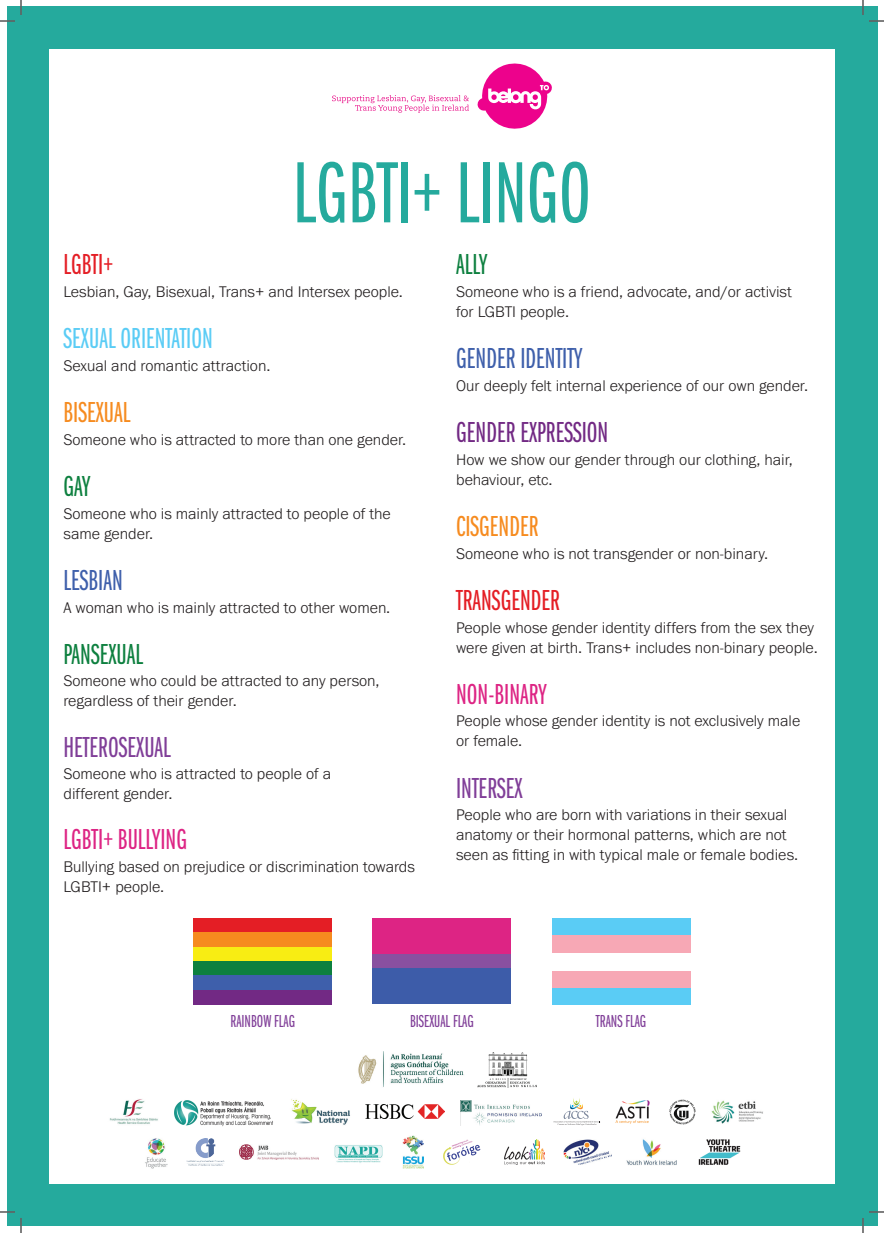
<style>
.page{position:relative;width:884px;height:1233px;background:#fff}
.page>*{position:absolute;margin:0;border:0;box-sizing:border-box;transform-origin:0 0}
.t1{font:90px "ITC Franklin Gothic Std Bk X Cp";color:#25aa9d}
.t2{font:30px "ITC Franklin Gothic Std Bk X Cp";color:#dd2484}
.t3{font:30px "ITC Franklin Gothic Std Bk X Cp";color:#3e5fab}
.t4{font:30px "ITC Franklin Gothic Std Bk X Cp";color:#803e98}
.t5{font:30px "ITC Franklin Gothic Std Bk X Cp";color:#e41e25}
.t6{font:30px "ITC Franklin Gothic Std Bk X Cp";color:#5accf5}
.t7{font:30px "ITC Franklin Gothic Std Bk X Cp";color:#f68b1f}
.t8{font:30px "ITC Franklin Gothic Std Bk X Cp";color:#0d803f}
.t9{font:30px "ITC Franklin Gothic Std Bk X Cp";color:#722984}
.t10{font:18px "ITC Franklin Gothic Std Bk X Cp";color:#803e98}
.t11{font:300 16px/20px "Franklin Gothic URW";color:#231f20}
</style>
<div class="page">
<div style="left:7px;top:7px;width:870px;height:1219px;background:#25aa9d"></div>
<div style="left:49px;top:49px;width:786px;height:1134px;background:#fff"></div>
<div style="left:193px;top:918px;width:139px;height:14px;background:#e41e25"></div>
<div style="left:193px;top:932px;width:139px;height:15px;background:#f68b1f"></div>
<div style="left:193px;top:947px;width:139px;height:14px;background:#f8ed13"></div>
<div style="left:193px;top:961px;width:139px;height:14px;background:#0d803f"></div>
<div style="left:193px;top:975px;width:139px;height:15px;background:#3e5fab"></div>
<div style="left:193px;top:990px;width:139px;height:14px;background:#722984"></div>
<div style="left:373px;top:918px;width:138px;height:36px;background:#dd2484"></div>
<div style="left:373px;top:954px;width:138px;height:14px;background:#8950a0"></div>
<div style="left:373px;top:968px;width:138px;height:36px;background:#3d5ca9"></div>
<div style="left:552px;top:918px;width:138px;height:17px;background:#5accf5"></div>
<div style="left:552px;top:987px;width:138px;height:17px;background:#5accf5"></div>
<div style="left:552px;top:935px;width:138px;height:18px;background:#f7a8b5"></div>
<div style="left:552px;top:970px;width:138px;height:17px;background:#f7a8b5"></div>
<svg style="left:332px;top:95px;width:137px;height:18px"></svg>
<svg style="left:477px;top:64px;width:75px;height:65px"></svg>
<img style="left:477px;top:1052px;width:59px;height:36px">
<img style="left:358px;top:1051px;width:106px;height:36px">
<img style="left:174px;top:1100px;width:99px;height:26px">
<img style="left:291px;top:1099px;width:59px;height:26px">
<img style="left:366px;top:1104px;width:79px;height:14px">
<img style="left:460px;top:1101px;width:81px;height:24px">
<img style="left:109px;top:1099px;width:49px;height:25px">
<svg style="left:553px;top:1098px;width:47px;height:28px"></svg>
<img style="left:616px;top:1100px;width:33px;height:24px">
<img style="left:669px;top:1099px;width:27px;height:26px">
<img style="left:711px;top:1100px;width:52px;height:24px">
<img style="left:145px;top:1138px;width:23px;height:31px">
<img style="left:240px;top:1144px;width:79px;height:15px">
<img style="left:334px;top:1145px;width:49px;height:18px">
<img style="left:403px;top:1135px;width:20px;height:33px">
<img style="left:443px;top:1139px;width:38px;height:26px">
<img style="left:504px;top:1139px;width:40px;height:25px">
<img style="left:564px;top:1139px;width:47px;height:25px">
<img style="left:698px;top:1139px;width:43px;height:26px">
<img style="left:626px;top:1139px;width:51px;height:26px">
<img style="left:186px;top:1138px;width:39px;height:28px">
<svg style="left:0;top:1211px;width:15px;height:1px"></svg>
<svg style="left:869px;top:1211px;width:15px;height:1px"></svg>
<svg style="left:0;top:0;width:22px;height:22px"></svg>
<svg style="left:20px;top:1218px;width:2px;height:15px"></svg>
<svg style="left:862px;top:0;width:22px;height:22px"></svg>
<svg style="left:862px;top:1218px;width:2px;height:15px"></svg>
<h1 class="t1" style="left:293px;top:146px;width:300px">LGBTI+ LINGO</h1>
<h2 class="t5" style="left:64px;top:249px;width:51px">LGBTI+</h2>
<p class="t11" style="left:64px;top:281px;width:341px">Lesbian, Gay, Bisexual, Trans+ and Intersex people.</p>
<h2 class="t6" style="left:64px;top:323px;width:151px">SEXUAL ORIENTATION</h2>
<p class="t11" style="left:64px;top:355px;width:208px">Sexual and romantic attraction.</p>
<h2 class="t7" style="left:64px;top:397px;width:68px">BISEXUAL</h2>
<p class="t11" style="left:64px;top:429px;width:344px">Someone who is attracted to more than one gender.</p>
<h2 class="t8" style="left:64px;top:470px;width:28px">GAY</h2>
<p class="t11" style="left:64px;top:503px;width:329px">Someone who is mainly attracted to people of the same gender.</p>
<h2 class="t3" style="left:64px;top:564px;width:61px">LESBIAN</h2>
<p class="t11" style="left:64px;top:597px;width:328px">A woman who is mainly attracted to other women.</p>
<h2 class="t8" style="left:64px;top:638px;width:81px">PANSEXUAL</h2>
<p class="t11" style="left:64px;top:671px;width:318px">Someone who could be attracted to any person, regardless of their gender.</p>
<h2 class="t4" style="left:64px;top:731px;width:109px">HETEROSEXUAL</h2>
<p class="t11" style="left:64px;top:763px;width:269px">Someone who is attracted to people of a different gender.</p>
<h2 class="t2" style="left:64px;top:824px;width:125px">LGBTI+ BULLYING</h2>
<p class="t11" style="left:64px;top:856px;width:353px">Bullying based on prejudice or discrimination towards<br>LGBTI+ people.</p>
<h2 class="t8" style="left:456px;top:249px;width:33px">ALLY</h2>
<p class="t11" style="left:456px;top:281px;width:337px">Someone who is a friend, advocate, and/or activist for LGBTI people.</p>
<h2 class="t3" style="left:456px;top:343px;width:128px">GENDER IDENTITY</h2>
<p class="t11" style="left:456px;top:375px;width:354px">Our deeply felt internal experience of our own gender.</p>
<h2 class="t9" style="left:456px;top:417px;width:154px">GENDER EXPRESSION</h2>
<p class="t11" style="left:456px;top:449px;width:338px">How we show our gender through our clothing, hair, behaviour, etc.</p>
<h2 class="t7" style="left:456px;top:510px;width:84px">CISGENDER</h2>
<p class="t11" style="left:456px;top:543px;width:314px">Someone who is not transgender or non-binary.</p>
<h2 class="t5" style="left:456px;top:584px;width:105px">TRANSGENDER</h2>
<p class="t11" style="left:456px;top:617px;width:363px">People whose gender identity differs from the sex they were given at birth. Trans+ includes non-binary people.</p>
<h2 class="t2" style="left:456px;top:678px;width:92px">NON-BINARY</h2>
<p class="t11" style="left:456px;top:711px;width:346px">People whose gender identity is not exclusively male or female.</p>
<h2 class="t4" style="left:456px;top:772px;width:68px">INTERSEX</h2>
<p class="t11" style="left:456px;top:804px;width:344px">People who are born with variations in their sexual anatomy or their hormonal patterns, which are not seen as fitting in with typical male or female bodies.</p>
<p class="t10" style="left:231px;top:1011px;width:66px">RAINBOW FLAG</p>
<p class="t10" style="left:410px;top:1011px;width:65px">BISEXUAL FLAG</p>
<p class="t10" style="left:596px;top:1011px;width:52px">TRANS FLAG</p>
</div>
